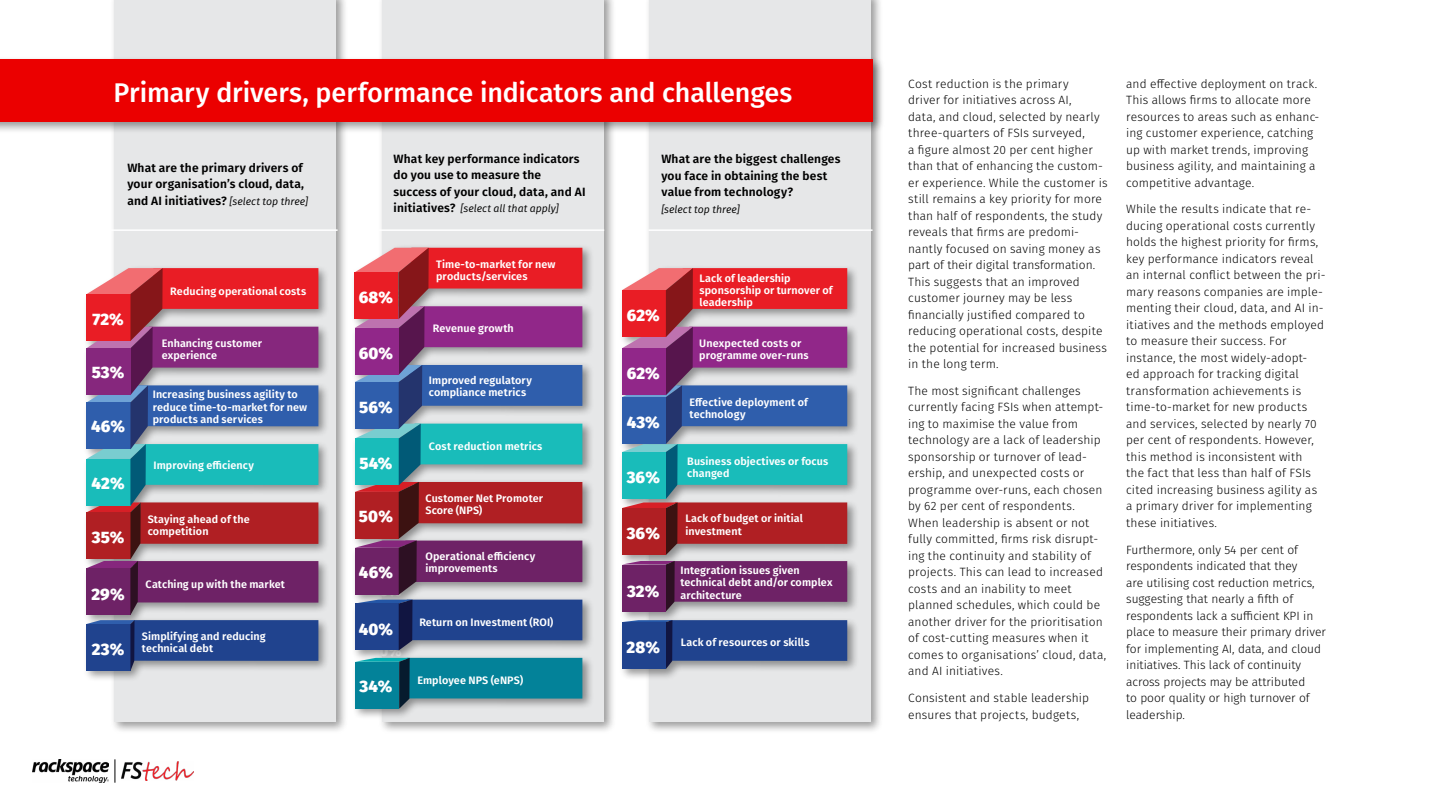
<style>
.page{position:relative;width:1441px;height:810px;background:#fff}
.page>*{position:absolute;margin:0;border:0;box-sizing:border-box;transform-origin:0 0}
.t1{font:500 27px "Fira Sans";letter-spacing:-.005em;color:#fff}
.t2{font:800 16.5px "Fira Sans";letter-spacing:.01em;color:#fff}
.t3{font:800 14.85px "Fira Sans";letter-spacing:.01em;color:#fff}
.t4{font:300 12px/16.5px "Fira Sans";letter-spacing:.01em;color:#000}
.t5{font:600 12px/16.5px "Fira Sans";letter-spacing:.015em;color:#000}
.t6{font:600 10.8px/12.1px "Fira Sans";letter-spacing:.01em;color:#fff}
.t7{font:italic 10.5px "Fira Sans";color:#000}
.s1{font-weight:600;font-style:normal;font-size:12px}
.s2{font-weight:400;font-style:italic;font-size:10.5px}
</style>
<div class="page">
<div style="left:110px;top:0;width:238px;height:734px;background:#000;opacity:.4"></div>
<div style="left:114px;top:0;width:222px;height:721px;background:#e6e7e8"></div>
<div style="left:377px;top:0;width:239px;height:734px;background:#000;opacity:.4"></div>
<div style="left:381px;top:0;width:222px;height:721px;background:#e6e7e8"></div>
<div style="left:645px;top:0;width:238px;height:734px;background:#000;opacity:.4"></div>
<div style="left:649px;top:0;width:222px;height:721px;background:#e6e7e8"></div>
<div style="left:0;top:55px;width:884px;height:79px;background:#000;opacity:.4"></div>
<div style="left:0;top:60px;width:872px;height:62px;background:#eb0000"></div>
<div style="left:83px;top:264px;width:247px;height:419px;background:#000;opacity:.4"></div>
<svg style="left:86px;top:268px;width:232px;height:403px;background:#826687"></svg>
<div style="left:86px;top:348px;width:44px;height:47px;background:#86277d"></div>
<div style="left:618px;top:264px;width:241px;height:417px;background:#000;opacity:.4"></div>
<svg style="left:622px;top:620px;width:225px;height:49px;background:#385492"></svg>
<div style="left:622px;top:622px;width:43px;height:47px;background:#20438e"></div>
<svg style="left:622px;top:561px;width:225px;height:51px;background:#7b4075"></svg>
<svg style="left:622px;top:268px;width:225px;height:287px;background:#8f6a85"></svg>
<div style="left:622px;top:348px;width:43px;height:47px;background:#912789"></div>
<div style="left:622px;top:452px;width:43px;height:47px;background:#19bcba"></div>
<div style="left:622px;top:508px;width:43px;height:47px;background:#b01f23"></div>
<div style="left:622px;top:565px;width:43px;height:47px;background:#6e2266"></div>
<div style="left:351px;top:244px;width:243px;height:476px;background:#000;opacity:.4"></div>
<svg style="left:354px;top:248px;width:228px;height:402px;background:#816586"></svg>
<div style="left:355px;top:328px;width:43px;height:47px;background:#912789"></div>
<svg style="left:355px;top:658px;width:227px;height:51px;background:#22899b"></svg>
<img style="left:121px;top:762px;width:72px;height:18px">
<img style="left:33px;top:759px;width:76px;height:24px">
<svg style="left:114px;top:759px;width:1px;height:24px"></svg>
<hr style="left:105px;top:229px;width:232px;height:2px;background:#fff">
<hr style="left:375px;top:229px;width:229px;height:2px;background:#fff">
<hr style="left:648px;top:229px;width:224px;height:2px;background:#fff">
<h1 class="t1" style="left:113px;top:71px;width:680px">Primary drivers, performance indicators and challenges</h1>
<p class="t5" style="left:393px;top:150px;width:193px">What key performance indicators do you use to measure the success of your cloud, data, and AI</p>
<p class="t7" style="left:393px;top:201px;width:167px"><span class="s1">initiatives?</span> [select all that apply]</p>
<p class="t5" style="left:127px;top:159px;width:182px">What are the primary drivers of your organisation’s cloud, data, and AI initiatives? <span class="s2">[select top three]</span></p>
<p class="t5" style="left:661px;top:150px;width:181px">What are the biggest challenges you face in obtaining the best value from technology?</p>
<p class="t7" style="left:661px;top:201px;width:80px">[select top three]</p>
<h2 class="t2" style="left:92px;top:305px;width:33px">72%</h2>
<p class="t6" style="left:170px;top:284px;width:137px">Reducing operational costs</p>
<p class="t6" style="left:162px;top:336px;width:102px">Enhancing customer experience</p>
<p class="t3" style="left:370px;top:282px;width:33px">68%</p>
<h2 class="t2" style="left:359px;top:283px;width:36px">68%</h2>
<h2 class="t2" style="left:359px;top:338px;width:36px">60%</h2>
<p class="t3" style="left:370px;top:341px;width:33px">60%</p>
<p class="t6" style="left:436px;top:257px;width:121px">Time-to-market for new products/services</p>
<p class="t6" style="left:433px;top:322px;width:82px">Revenue growth</p>
<h2 class="t2" style="left:626px;top:300px;width:34px">62%</h2>
<p class="t6" style="left:699px;top:271px;width:135px">Lack of leadership sponsorship or turnover of leadership</p>
<p class="t6" style="left:699px;top:336px;width:111px">Unexpected costs or programme over-runs</p>
<h2 class="t2" style="left:92px;top:358px;width:34px">53%</h2>
<h2 class="t2" style="left:91px;top:412px;width:36px">46%</h2>
<p class="t6" style="left:153px;top:388px;width:156px">Increasing business agility to reduce time-to-market for new products and services</p>
<h2 class="t2" style="left:359px;top:393px;width:35px">56%</h2>
<p class="t3" style="left:371px;top:400px;width:32px">56%</p>
<p class="t6" style="left:429px;top:374px;width:104px">Improved regulatory compliance metrics</p>
<h2 class="t2" style="left:626px;top:359px;width:34px">62%</h2>
<h2 class="t2" style="left:626px;top:408px;width:35px">43%</h2>
<p class="t6" style="left:689px;top:395px;width:120px">Effective deployment of technology</p>
<p class="t6" style="left:429px;top:440px;width:115px">Cost reduction metrics</p>
<h2 class="t2" style="left:92px;top:469px;width:34px">42%</h2>
<h2 class="t2" style="left:92px;top:523px;width:34px">35%</h2>
<h2 class="t2" style="left:92px;top:580px;width:35px">29%</h2>
<h2 class="t2" style="left:92px;top:635px;width:34px">23%</h2>
<p class="t6" style="left:153px;top:458px;width:102px">Improving efficiency</p>
<p class="t6" style="left:148px;top:512px;width:103px">Staying ahead of the competition</p>
<p class="t6" style="left:146px;top:577px;width:141px">Catching up with the market</p>
<p class="t6" style="left:142px;top:630px;width:125px">Simplifying and reducing technical debt</p>
<h2 class="t2" style="left:359px;top:448px;width:35px">54%</h2>
<p class="t3" style="left:371px;top:460px;width:31px">54%</p>
<h2 class="t2" style="left:359px;top:502px;width:35px">50%</h2>
<h2 class="t2" style="left:359px;top:558px;width:36px">46%</h2>
<h2 class="t2" style="left:359px;top:614px;width:36px">40%</h2>
<p class="t6" style="left:425px;top:492px;width:119px">Customer Net Promoter<br>Score (NPS)</p>
<p class="t6" style="left:425px;top:549px;width:111px">Operational efficiency improvements</p>
<p class="t6" style="left:419px;top:615px;width:136px">Return on Investment (ROI)</p>
<h2 class="t2" style="left:626px;top:462px;width:35px">36%</h2>
<h2 class="t2" style="left:626px;top:518px;width:35px">36%</h2>
<h2 class="t2" style="left:627px;top:576px;width:34px">32%</h2>
<h2 class="t2" style="left:626px;top:633px;width:35px">28%</h2>
<p class="t6" style="left:687px;top:454px;width:143px">Business objectives or focus changed</p>
<p class="t6" style="left:685px;top:512px;width:119px">Lack of budget or initial investment</p>
<p class="t6" style="left:680px;top:564px;width:153px">Integration issues given technical debt and/or complex architecture</p>
<p class="t6" style="left:680px;top:635px;width:130px">Lack of resources or skills</p>
<h2 class="t2" style="left:359px;top:672px;width:34px">34%</h2>
<p class="t6" style="left:417px;top:673px;width:107px">Employee NPS (eNPS)</p>
<p class="t4" style="left:908px;top:75px;width:201px">Cost reduction is the primary<br>driver for initiatives across AI,<br>data, and cloud, selected by nearly three-quarters of FSIs surveyed,<br>a figure almost 20 per cent higher than that of enhancing the custom&shy;er experience. While the customer is still remains a key priority for more than half of respondents, the study reveals that firms are predomi&shy;nantly focused on saving money as part of their digital transformation.<br>This suggests that an improved customer journey may be less financially justified compared to reducing operational costs, despite the potential for increased business in the long term.</p>
<p class="t4" style="left:908px;top:382px;width:200px">The most significant challenges currently facing FSIs when attempt&shy;ing to maximise the value from technology are a lack of leadership sponsorship or turnover of lead&shy;ership, and unexpected costs or programme over-runs, each chosen by 62 per cent of respondents.<br>When leadership is absent or not fully committed, firms risk disrupt&shy;ing the continuity and stability of projects. This can lead to increased costs and an inability to meet planned schedules, which could be another driver for the prioritisation of cost-cutting measures when it comes to organisations’ cloud, data, and AI initiatives.</p>
<p class="t4" style="left:908px;top:690px;width:182px">Consistent and stable leadership ensures that projects, budgets,</p>
<p class="t4" style="left:1125px;top:75px;width:194px">and effective deployment on track.<br>This allows firms to allocate more resources to areas such as enhanc&shy;ing customer experience, catching up with market trends, improving business agility, and maintaining a competitive advantage.</p>
<p class="t4" style="left:1125px;top:201px;width:201px">While the results indicate that re&shy;ducing operational costs currently holds the highest priority for firms, key performance indicators reveal an internal conflict between the pri&shy;mary reasons companies are imple&shy;menting their cloud, data, and AI in&shy;itiatives and the methods employed to measure their success. For instance, the most widely-adopt-<br>ed approach for tracking digital transformation achievements is time-to-market for new products and services, selected by nearly 70 per cent of respondents. However, this method is inconsistent with<br>the fact that less than half of FSIs cited increasing business agility as a primary driver for implementing these initiatives.</p>
<p class="t4" style="left:1125px;top:541px;width:201px">Furthermore, only 54 per cent of respondents indicated that they<br>are utilising cost reduction metrics, suggesting that nearly a fifth of respondents lack a sufficient KPI in place to measure their primary driver for implementing AI, data, and cloud initiatives. This lack of continuity across projects may be attributed<br>to poor quality or high turnover of leadership.</p>
</div>
